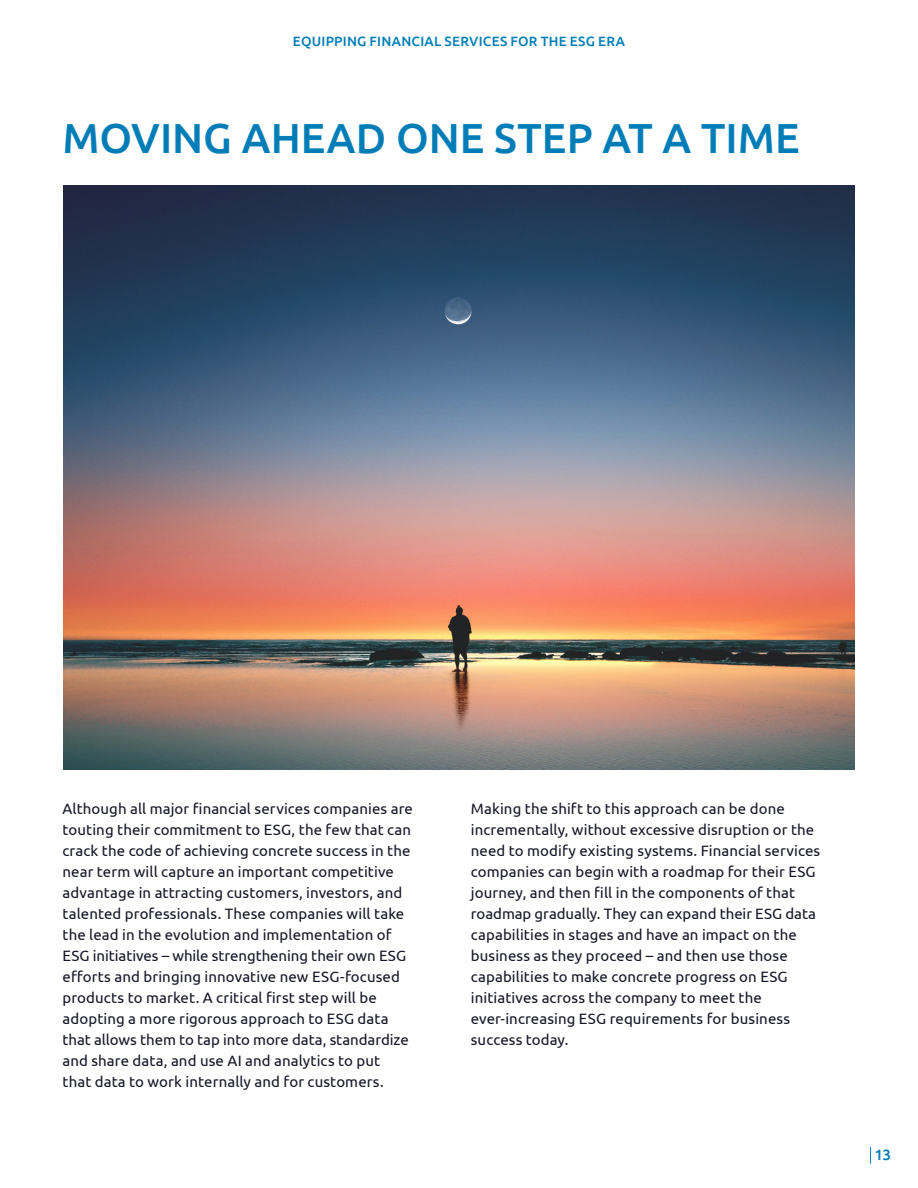
<style>
.page{position:relative;width:918px;height:1188px;background:#fff}
.page>*{position:absolute;margin:0;border:0;box-sizing:border-box;transform-origin:0 0}
.t1{font:500 42px "Ubuntu";color:#007db7}
.t2{font:15px/21px "Ubuntu";letter-spacing:.01em;color:#151625}
.t3{font:500 15px "Ubuntu";color:#007db7}
.t4{font:500 13.5px "Ubuntu";letter-spacing:.02em;color:#007db7}
</style>
<div class="page">
<img style="left:63px;top:186px;width:792px;height:584px">
<svg style="left:870px;top:1147px;width:1px;height:17px"></svg>
<p class="t4" style="left:293px;top:33px;width:334px">EQUIPPING FINANCIAL SERVICES FOR THE ESG ERA</p>
<h1 class="t1" style="left:63px;top:111px;width:739px">MOVING AHEAD ONE STEP AT A TIME</h1>
<p class="t2" style="left:63px;top:798px;width:352px">Although all major financial services companies are touting their commitment to ESG, the few that can crack the code of achieving concrete success in the near term will capture an important competitive advantage in attracting customers, investors, and talented professionals. These companies will take the lead in the evolution and implementation of ESG initiatives – while strengthening their own ESG efforts and bringing innovative new ESG-focused products to market. A critical first step will be adopting a more rigorous approach to ESG data that allows them to tap into more data, standardize and share data, and use AI and analytics to put<br>that data to work internally and for customers.</p>
<p class="t2" style="left:471px;top:798px;width:351px">Making the shift to this approach can be done incrementally, without excessive disruption or the need to modify existing systems. Financial services companies can begin with a roadmap for their ESG journey, and then fill in the components of that roadmap gradually. They can expand their ESG data capabilities in stages and have an impact on the business as they proceed – and then use those capabilities to make concrete progress on ESG initiatives across the company to meet the ever-increasing ESG requirements for business success today.</p>
<p class="t3" style="left:875px;top:1145px;width:18px">13</p>
</div>
